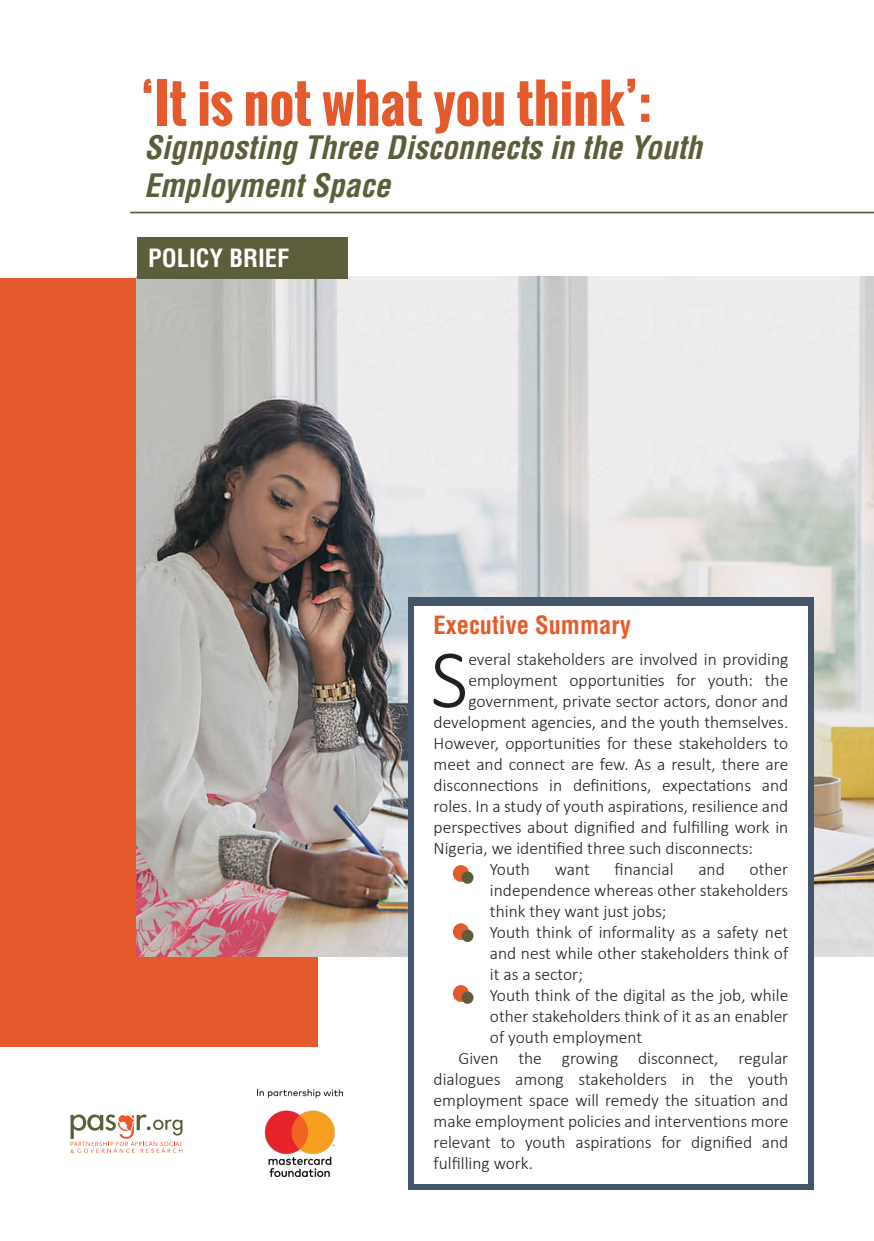
<style>
.page{position:relative;width:874px;height:1241px;background:#fff}
.page>*{position:absolute;margin:0;border:0;box-sizing:border-box;transform-origin:0 0}
.Drop_Cap{font:300 83.65px "Calibri";color:#231f20}
.t1{font:700 52.5px "Oswald";color:#e55a2c}
.FootNote{font:italic 700 condensed 31.5px/37.8px "Helvetica LT Std";color:#5c5d3b}
.Subtitle{font:700 condensed 24.5px "Helvetica LT Std";color:#e45b2b}
.Subtitle-2{font:700 condensed 24.5px "Helvetica LT Std";color:#fff}
.Drop_Cap-2{font:300 17.5px/21px "Calibri";color:#231f20;text-align:justify}
</style>
<div class="page">
<div style="left:0;top:279px;width:318px;height:767px;background:#e55a2c"></div>
<img style="left:136px;top:276px;width:737px;height:680px">
<div style="left:407px;top:597px;width:406px;height:592px;background:#44546a"></div>
<div style="left:414px;top:605px;width:392px;height:578px;background:#fff"></div>
<svg style="left:70px;top:1114px;width:112px;height:38px"></svg>
<img style="left:257px;top:1089px;width:86px;height:86px">
<div style="left:136px;top:237px;width:211px;height:42px;background:#5c5d3b"></div>
<hr style="left:130px;top:211px;width:743px;height:2px;background:#5d5d3a">
<svg style="left:452px;top:864px;width:17px;height:17px"></svg>
<div style="left:461px;top:871px;width:12px;height:12px;background:#5c5d3b;border-radius:50%"></div>
<div style="left:452px;top:923px;width:17px;height:16px;background:#e55a2c;border-radius:50%"></div>
<div style="left:461px;top:929px;width:12px;height:12px;background:#5c5d3b;border-radius:50%"></div>
<svg style="left:452px;top:984px;width:17px;height:17px"></svg>
<div style="left:461px;top:991px;width:12px;height:12px;background:#5c5d3b;border-radius:50%"></div>
<p class="t1" style="left:140px;top:64px;width:512px">‘It is not what you think’:</p>
<p class="FootNote" style="left:144px;top:129px;width:559px">Signposting Three Disconnects in the Youth<br>Employment Space</p>
<p class="Subtitle-2" style="left:148px;top:242px;width:142px">POLICY BRIEF</p>
<p class="Subtitle" style="left:433px;top:609px;width:199px">Executive Summary</p>
<p class="Drop_Cap" style="left:430px;top:627px;width:39px">S</p>
<p class="Drop_Cap-2" style="left:468px;top:648px;width:321px">everal stakeholders are involved in providing</p>
<p class="Drop_Cap-2" style="left:468px;top:669px;width:321px">employment opportunities for youth: the</p>
<p class="Drop_Cap-2" style="left:468px;top:690px;width:321px">government, private sector actors, donor and</p>
<p class="Drop_Cap-2" style="left:433px;top:711px;width:356px">development agencies, and the youth themselves.</p>
<p class="Drop_Cap-2" style="left:433px;top:732px;width:356px">However, opportunities for these stakeholders to</p>
<p class="Drop_Cap-2" style="left:433px;top:753px;width:356px">meet and connect are few. As a result, there are</p>
<p class="Drop_Cap-2" style="left:433px;top:774px;width:356px">disconnections in definitions, expectations and</p>
<p class="Drop_Cap-2" style="left:433px;top:795px;width:356px">roles. In a study of youth aspirations, resilience and</p>
<p class="Drop_Cap-2" style="left:433px;top:816px;width:356px">perspectives about dignified and fulfilling work in</p>
<p class="Drop_Cap-2" style="left:433px;top:837px;width:321px">Nigeria, we identified three such disconnects:</p>
<p class="Drop_Cap-2" style="left:458px;top:858px;width:73px">• Youth</p>
<p class="Drop_Cap-2" style="left:554px;top:858px;width:36px">want</p>
<p class="Drop_Cap-2" style="left:614px;top:858px;width:60px">financial</p>
<p class="Drop_Cap-2" style="left:698px;top:858px;width:28px">and</p>
<p class="Drop_Cap-2" style="left:489px;top:858px;width:300px;text-indent:259px">other independence whereas other stakeholders think they want just jobs;</p>
<p class="Drop_Cap-2" style="left:489px;top:921px;width:300px;text-indent:-32px">• Youth think of informality as a safety net and nest while other stakeholders think of it as a sector;</p>
<p class="Drop_Cap-2" style="left:489px;top:984px;width:300px;text-indent:-32px">• Youth think of the digital as the job, while other stakeholders think of it as an enabler of youth employment</p>
<p class="Drop_Cap-2" style="left:433px;top:1047px;width:356px;text-indent:25px">Given the growing disconnect, regular dialogues among stakeholders in the youth employment space will remedy the situation and make employment policies and interventions more relevant to youth aspirations for dignified and fulfilling work.</p>
</div>
